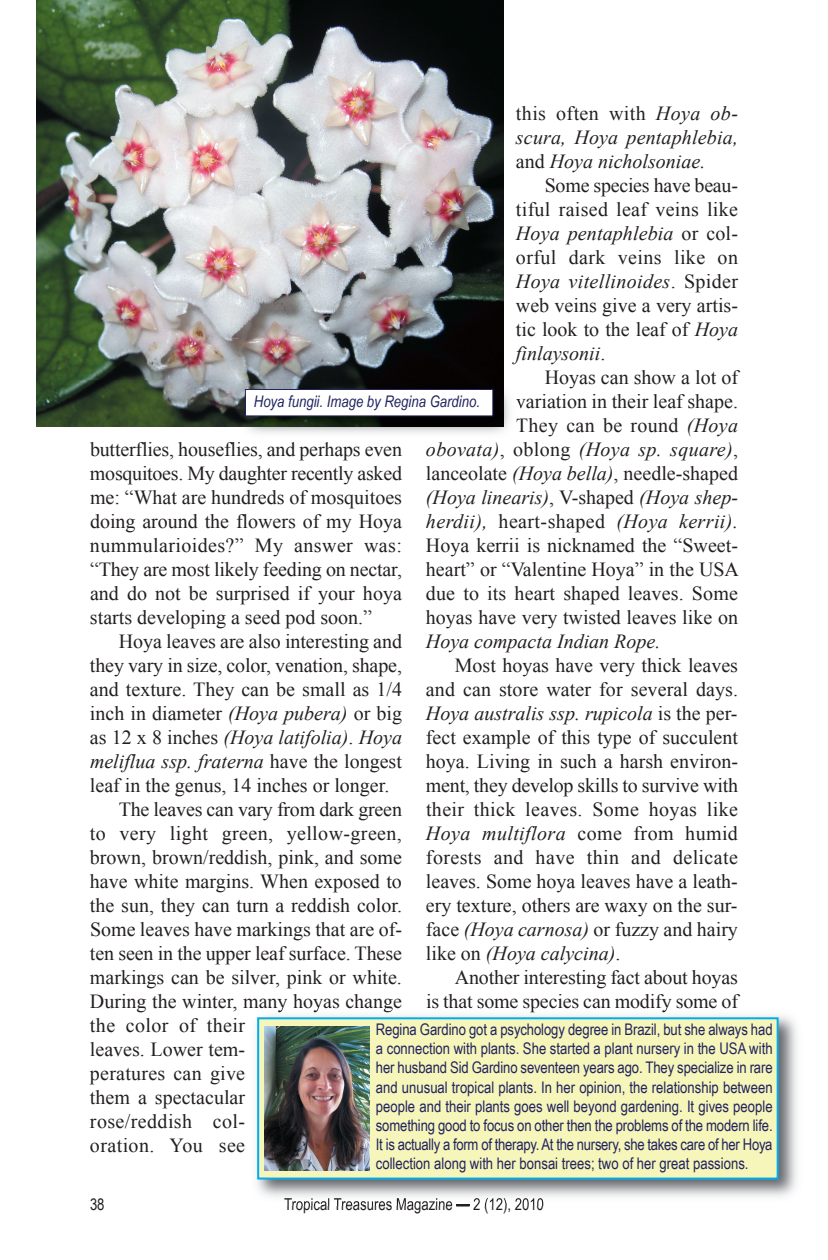
<style>
.page{position:relative;width:828px;height:1260px;background:#fff}
.page>*{position:absolute;margin:0;border:0;box-sizing:border-box;transform-origin:0 0}
.t1{font:20px/24px "Times New Roman";color:#231f20;text-align:justify}
.t2{font:italic 20px/24px "Times New Roman";color:#231f20;text-align:justify}
.t3{font:20px "Times New Roman";letter-spacing:.02em;color:#231f20}
.t4{font:16px/19.2px "Arial Narrow";color:#21245f;text-align:justify}
.t5{font:16px "Arial Narrow";color:#231f20}
.t6{font:italic 16px "Arial Narrow";color:#21245f}
.s1{font-style:normal}
.s2{font-style:italic}
</style>
<div class="page">
<img style="left:36px;top:0;width:468px;height:380px">
<img style="left:36px;top:380px;width:200px;height:47px">
<img style="left:256px;top:1008px;width:541px;height:198px">
<img style="left:284px;top:1198px;width:74px;height:8px">
<svg style="left:456px;top:1205px;width:14px;height:1px"></svg>
<img style="left:474px;top:1198px;width:69px;height:8px">
<img style="left:427px;top:1008px;width:40px;height:1px">
<div style="left:259px;top:1019px;width:518px;height:159px;background:#f6f5ba"></div>
<div style="left:257px;top:1017px;width:522px;height:163px;border:2px solid #00aeef"></div>
<img style="left:236px;top:380px;width:281px;height:53px">
<svg style="left:516px;top:397px;width:4px;height:9px"></svg>
<div style="left:246px;top:390px;width:246px;height:25px;background:#fff"></div>
<div style="left:245px;top:389px;width:248px;height:27px;border:1px solid #21245f"></div>
<img style="left:264px;top:1027px;width:106px;height:143px">
<p class="t2" style="left:516px;top:101px;width:224px"><span class="s1">this often with</span> Hoya ob&shy;scura, Hoya pentaphlebia, <span class="s1">and</span> Hoya nicholsoniae.</p>
<p class="t1" style="left:516px;top:173px;width:224px;text-indent:29px">Some species have beau&shy;tiful raised leaf veins like <span class="s2">Hoya pentaphlebia</span> or col&shy;orful dark veins like on <span class="s2">Hoya vitellinoides</span>. Spider web veins give a very artis&shy;tic look to the leaf of <span class="s2">Hoya finlaysonii</span>.</p>
<p class="t1" style="left:426px;top:365px;width:315px;text-align:right">Hoyas can show a lot of<br>variation in their leaf shape.<br>They can be round <span class="s2">(Hoya<br>obovata)</span>, oblong <span class="s2">(Hoya sp. square)</span>, lanceolate <span class="s2">(Hoya bella)</span>, needle-shaped <span class="s2">(Hoya linearis)</span>, V-shaped <span class="s2">(Hoya shep&shy;herdii),</span> heart-shaped <span class="s2">(Hoya kerrii).<br></span>Hoya kerrii is nicknamed the “Sweet&shy;heart” or “Valentine Hoya” in the USA due to its heart shaped leaves. Some hoyas have very twisted leaves like on</p>
<p class="t2" style="left:426px;top:629px;width:236px">Hoya compacta Indian Rope.</p>
<p class="t1" style="left:426px;top:653px;width:314px;text-indent:29px">Most hoyas have very thick leaves and can store water for several days.<br><span class="s2">Hoya australis ssp. rupicola</span> is the per&shy;fect example of this type of succulent hoya. Living in such a harsh environ&shy;ment, they develop skills to survive with their thick leaves. Some hoyas like <span class="s2">Hoya multiflora</span> come from humid forests and have thin and delicate leaves. Some hoya leaves have a leath&shy;ery texture, others are waxy on the sur&shy;face <span class="s2">(Hoya carnosa)</span> or fuzzy and hairy like on <span class="s2">(Hoya calycina)</span>.</p>
<p class="t1" style="left:426px;top:965px;width:313px;text-align:right">Another interesting fact about hoyas<br>is that some species can modify some of</p>
<p class="t4" style="left:376px;top:1020px;width:398px">regina Gardino got a psychology degree in Brazil, but she always had a connection with plants. She started a plant nursery in the uSa with her husband Sid Gardino seventeen years ago. They specialize in rare and unusual tropical plants. In her opinion, the relationship between people and their plants goes well beyond gardening. It gives people something good to focus on other then the problems of the modern life.<br>It is actually a form of therapy.at the nursery, she takes care of her hoya collection along with her bonsai trees; two of her great passions.</p>
<p class="t6" style="left:254px;top:392px;width:228px">Hoya fungii. Image by Regina Gardino.</p>
<p class="t1" style="left:90px;top:437px;width:314px">butterflies, houseflies, and perhaps even mosquitoes. My daughter recently asked me: “What are hundreds of mosquitoes doing around the flowers of my Hoya nummularioides?” My answer was: “They are most likely feeding on nectar, and do not be surprised if your hoya starts developing a seed pod soon.”</p>
<p class="t1" style="left:119px;top:629px;width:285px">Hoya leaves are also interesting and</p>
<p class="t1" style="left:90px;top:653px;width:314px">they vary in size, color, venation, shape,</p>
<p class="t1" style="left:90px;top:677px;width:314px">and texture. They can be small as 1/4</p>
<p class="t1" style="left:90px;top:701px;width:314px">inch in diameter <span class="s2">(Hoya pubera)</span> or big</p>
<p class="t2" style="left:90px;top:725px;width:314px"><span class="s1">as 12 x 8 inches</span> (Hoya latifolia)<span class="s1">.</span> Hoya</p>
<p class="t2" style="left:90px;top:749px;width:314px">meliflua ssp. fraterna <span class="s1">have the longest</span></p>
<p class="t1" style="left:90px;top:773px;width:301px">leaf in the genus, 14 inches or longer.</p>
<p class="t1" style="left:119px;top:797px;width:285px">The leaves can vary from dark green</p>
<p class="t3" style="left:90px;top:822px;width:313px">to very light green, yellow-green,</p>
<p class="t1" style="left:90px;top:845px;width:314px">brown, brown/reddish, pink, and some</p>
<p class="t1" style="left:90px;top:869px;width:314px">have white margins. When exposed to</p>
<p class="t1" style="left:90px;top:893px;width:314px">the sun, they can turn a reddish color.</p>
<p class="t1" style="left:90px;top:917px;width:313px">Some leaves have markings that are of-</p>
<p class="t1" style="left:90px;top:941px;width:314px">ten seen in the upper leaf surface. These</p>
<p class="t1" style="left:90px;top:965px;width:314px">markings can be silver, pink or white.</p>
<p class="t1" style="left:90px;top:989px;width:314px">During the winter, many hoyas change</p>
<p class="t3" style="left:90px;top:1014px;width:157px">the color of their</p>
<p class="t1" style="left:90px;top:1037px;width:157px">leaves. Lower tem-</p>
<p class="t1" style="left:90px;top:1061px;width:157px">peratures can give</p>
<p class="t1" style="left:90px;top:1085px;width:157px">them a spectacular</p>
<p class="t3" style="left:90px;top:1110px;width:157px">rose/reddish col-</p>
<p class="t3" style="left:90px;top:1134px;width:157px">oration. You see</p>
<p class="t5" style="left:90px;top:1195px;width:16px">38</p>
<p class="t5" style="left:284px;top:1195px;width:261px">Tropical Treasures magazine — 2 (12), 2010</p>
</div>
